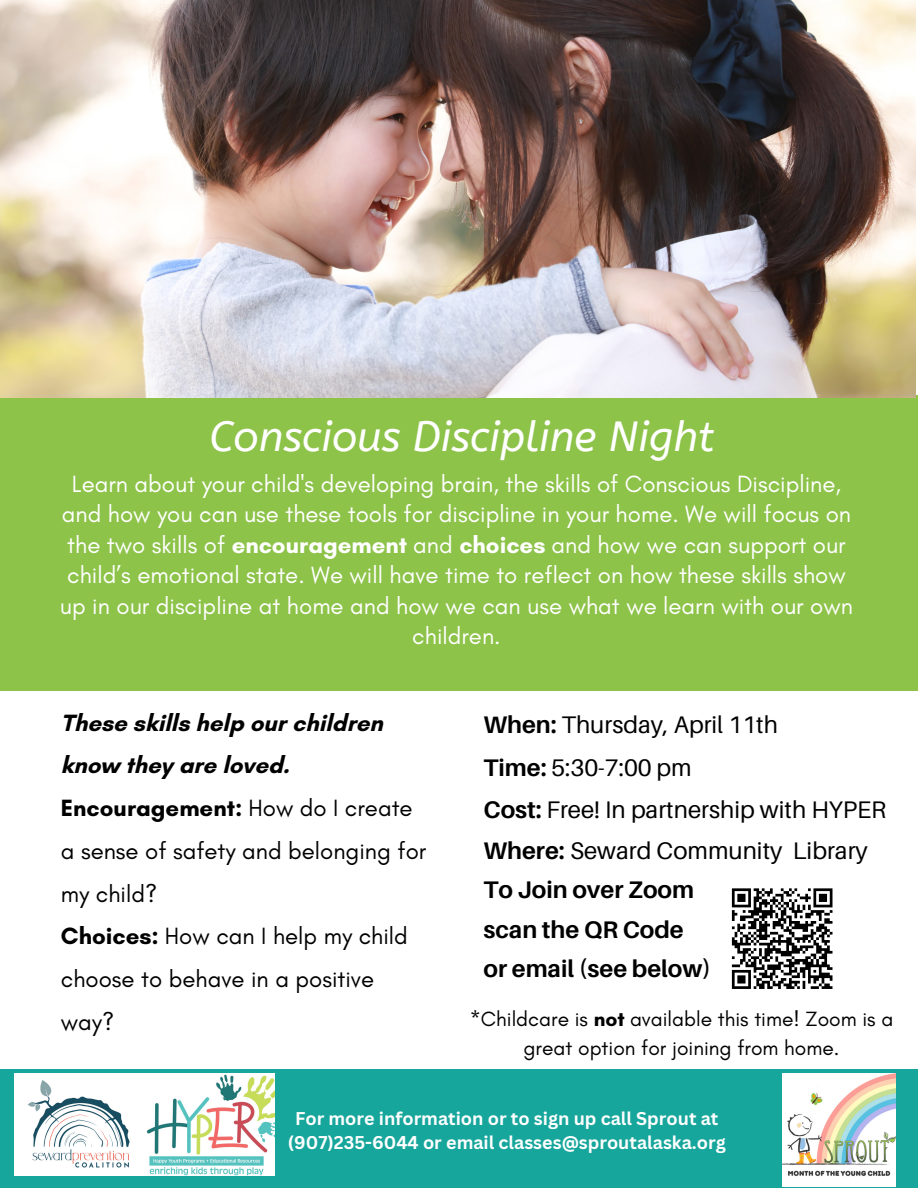
<style>
.page{position:relative;width:918px;height:1188px;background:#fff}
.page>*{position:absolute;margin:0;border:0;box-sizing:border-box;transform-origin:0 0}
.t1{font:italic 42px "A Bee Zee";color:#fff}
.t2{font:24px/30.3px "Glacial Indifference";color:#fff;text-align:center}
.t3{font:24px/42.8px "Glacial Indifference";color:#000}
.t4{font:700 24px/39.3px "Aileron";color:#000}
.t5{font:24px/42.8px "Aileron";color:#000}
.t6{font:21px/29.2px "Glacial Indifference";color:#000;text-align:center}
.t7{font:700 18px/24.8px "Canva Sans";color:#fff;text-align:center}
.s1{font-weight:700}
.s2{font-weight:400}
</style>
<div class="page">
<div style="left:0;top:395px;width:918px;height:296px;background:#8dc349"></div>
<img style="left:0;top:0;width:916px;height:398px">
<div style="left:0;top:1069px;width:918px;height:119px;background:#17a69c"></div>
<img style="left:14px;top:1074px;width:261px;height:102px">
<img style="left:782px;top:1073px;width:114px;height:114px">
<svg style="left:731px;top:888px;width:102px;height:101px"></svg>
<p class="t1" style="left:210px;top:413px;width:506px">Conscious Discipline Night</p>
<h3 class="t2" style="left:60px;top:468px;width:795px">Learn about your child's developing brain, the skills of Conscious Discipline, and how you can use these tools for discipline in your home. We will focus on the two skills of <span class="s1">encouragement</span> and <span class="s1">choices</span> and how we can support our child’s emotional state. We will have time to reflect on how these skills show up in our discipline at home and how we can use what we learn with our own children.</h3>
<h2 class="t3" style="left:61px;top:701px;width:367px"><span class="s1">These skills help our children know they are loved.<br>Encouragement:</span> How do I create a sense of safety and belonging for my child?<br><span class="s1">Choices:</span> How can I help my child choose to behave in a positive way?</h2>
<h1 class="t5" style="left:484px;top:703px;width:404px"><span class="s1">When:</span> Thursday, April 11th<br><span class="s1">Time:</span> 5:30-7:00 pm<br><span class="s1">Cost:</span> Free! In partnership with HYPER</h1>
<h1 class="t4" style="left:484px;top:830px;width:386px">Where: <span class="s2">Seward Community Library<br></span>To Join over Zoom<br>scan the QR Code<br>or email (see below)</h1>
<p class="t6" style="left:470px;top:1004px;width:425px">*Childcare is <span class="s1">not</span> available this time! Zoom is a great option for joining from home.</p>
<p class="t7" style="left:288px;top:1105px;width:439px">For more information or to sign up call Sprout at (907)235-6044 or email classes@sproutalaska.org</p>
</div>
